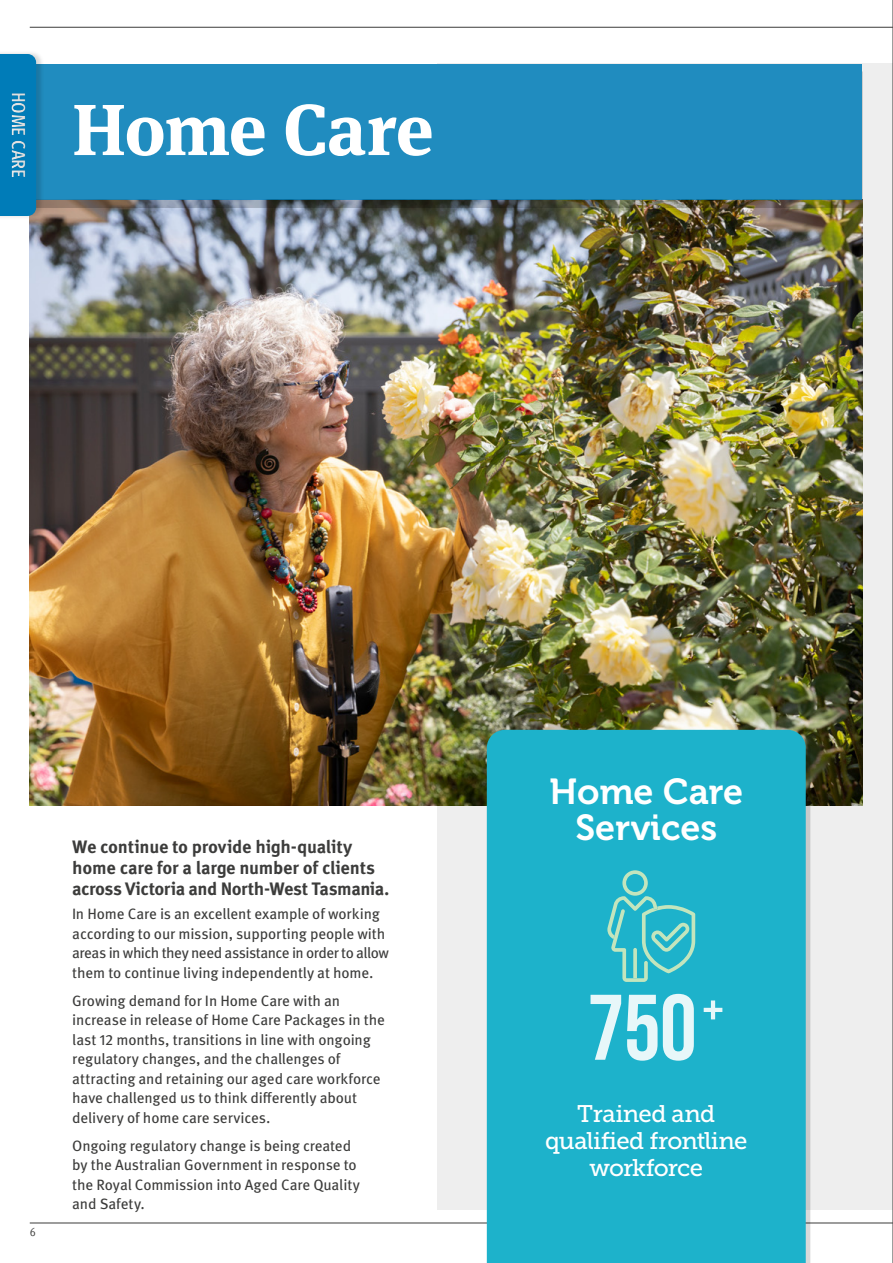
<style>
.page{position:relative;width:893px;height:1263px;background:#fff}
.page>*{position:absolute;margin:0;border:0;box-sizing:border-box;transform-origin:0 0}
.t1{font:92.85px "Bebas Neue";color:#fff}
.t2{font:700 72px "Meta Serif Pro";letter-spacing:-.015em;color:#fff}
.t3{font:36px/36px "Museo 700";color:#fff;text-align:center}
.t4{font:24px/27px "Museo Slab 500";letter-spacing:-.03em;color:#fff;text-align:center}
.t5{font:700 condensed 19.5px "Meta Pro";letter-spacing:-.015em;color:#fff}
.t6{font:700 18px/21px "Meta Correspondence Pro";letter-spacing:-.02em;color:#3c3c3b}
.t7{font:15px/19.5px "Meta Pro";letter-spacing:-.01em;color:#3c3c3b}
.t8{font:12px "Meta Pro Cond Norm";color:#3c3c3b}
</style>
<div class="page">
<hr style="left:30px;top:1223px;width:863px;height:1px;background:#3c3c3b">
<div style="left:438px;top:64px;width:455px;height:1146px;background:#eee"></div>
<img style="left:30px;top:208px;width:832px;height:597px">
<div style="left:31px;top:72px;width:832px;height:136px;background:#000;opacity:.25"></div>
<div style="left:31px;top:64px;width:831px;height:135px;background:#208cbf"></div>
<div style="left:487px;top:730px;width:319px;height:533px;background:#1db2cb"></div>
<hr style="left:30px;top:27px;width:863px;height:1px;background:#3c3c3b">
<hr style="left:892px;top:0;width:1px;height:1263px;background:#3f403e">
<svg style="left:607px;top:870px;width:88px;height:112px"></svg>
<div style="left:0;top:50px;width:45px;height:170px;background:#000;opacity:.15"></div>
<svg style="left:0;top:54px;width:4px;height:162px"></svg>
<div style="left:4px;top:41px;width:39px;height:189px;background:#000;opacity:.14"></div>
<h3 class="t5" style="left:33px;top:92px;width:88px;rotate:90deg">HOME CARE</h3>
<h2 class="t2" style="left:72px;top:72px;width:363px">Home Care</h2>
<p class="t8" style="left:30px;top:1223px;width:7px">6</p>
<p class="t6" style="left:72px;top:835px;width:319px">We continue to provide high-quality home care for a large number of clients across Victoria and North-West Tasmania.</p>
<p class="t7" style="left:72px;top:903px;width:318px">In Home Care is an excellent example of working according to our mission, supporting people with areas in which they need assistance in order to allow them to continue living independently at home.</p>
<p class="t7" style="left:72px;top:990px;width:314px">Growing demand for In Home Care with an increase in release of Home Care Packages in the last 12 months, transitions in line with ongoing regulatory changes, and the challenges of attracting and retaining our aged care workforce have challenged us to think differently about delivery of home care services.</p>
<p class="t7" style="left:72px;top:1135px;width:289px">Ongoing regulatory change is being created by the Australian Government in response to the Royal Commission into Aged Care Quality and Safety.</p>
<h3 class="t3" style="left:550px;top:774px;width:195px">Home Care<br>Services</h3>
<h1 class="t1" style="left:587px;top:975px;width:138px">750<sup>+</sup></h1>
<h3 class="t4" style="left:545px;top:1100px;width:204px">Trained and qualified frontline workforce</h3>
</div>
